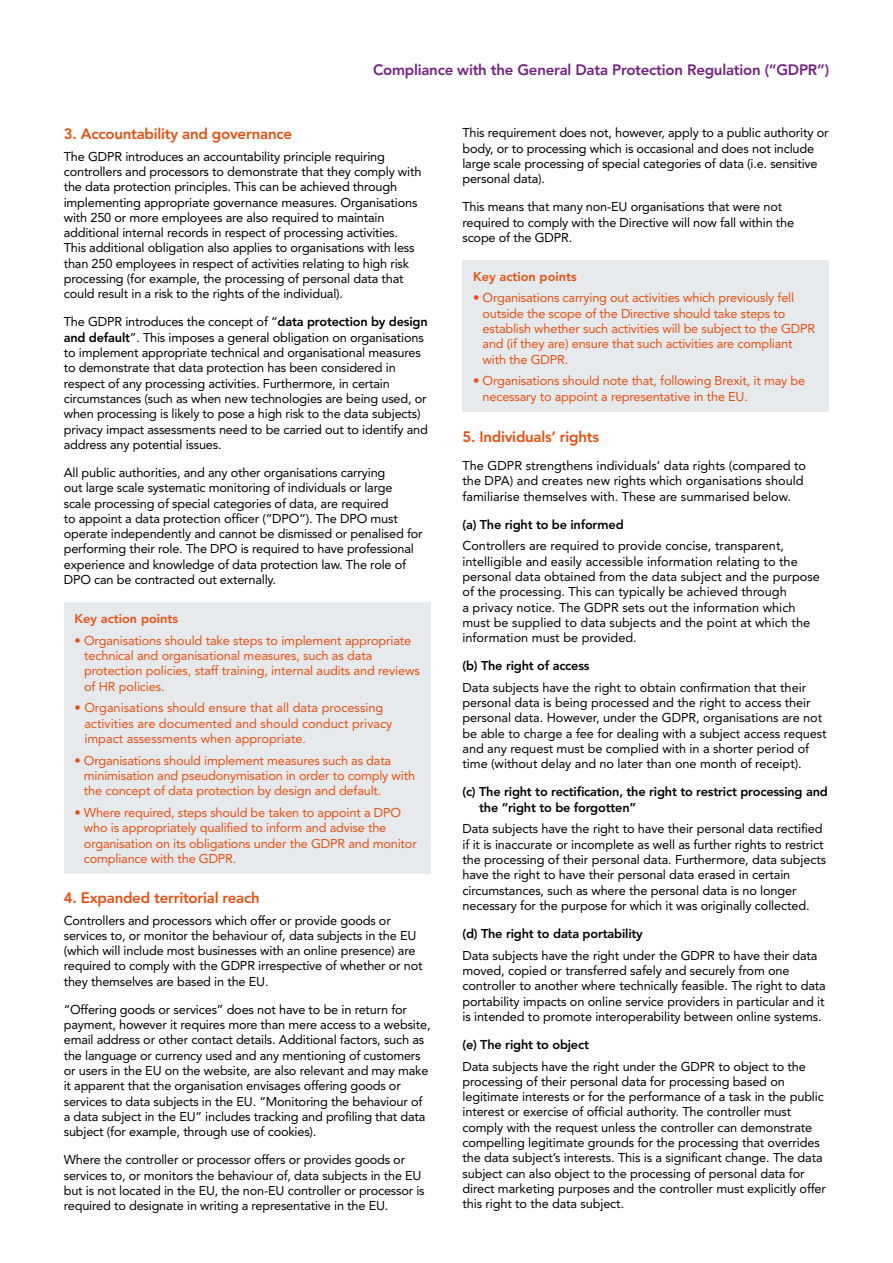
<style>
.page{position:relative;width:893px;height:1263px;background:#fff}
.page>*{position:absolute;margin:0;border:0;box-sizing:border-box;transform-origin:0 0}
.t1{font:800 15px "Avenir";letter-spacing:-.015em;color:#e94e0f}
.t2{font:800 15px "Avenir";letter-spacing:-.015em;color:#742281}
.t3{font:12.75px/15.3px "Avenir";letter-spacing:-.015em;color:#000}
.t4{font:12.75px/15.3px "Avenir";letter-spacing:-.015em;color:#e94e0f}
.t5{font:800 12.75px/15.3px "Avenir";letter-spacing:-.015em;color:#000}
.t6{font:800 12.75px "Avenir";color:#e94e0f}
.s1{font-weight:800}
</style>
<div class="page">
<div style="left:64px;top:603px;width:367px;height:271px;background:#e6eaec"></div>
<div style="left:462px;top:260px;width:367px;height:151px;background:#e6eaec"></div>
<p class="t2" style="left:373px;top:61px;width:458px">Compliance with the General Data Protection Regulation (“GDPR”)</p>
<p class="t1" style="left:64px;top:125px;width:230px">3. Accountability and governance</p>
<p class="t3" style="left:64px;top:149px;width:359px">The GDPR introduces an accountability principle requiring controllers and processors to demonstrate that they comply with the data protection principles. This can be achieved through implementing appropriate governance measures. Organisations with 250 or more employees are also required to maintain additional internal records in respect of processing activities.<br>This additional obligation also applies to organisations with less than 250 employees in respect of activities relating to high risk processing (for example, the processing of personal data that could result in a risk to the rights of the individual).</p>
<p class="t3" style="left:64px;top:314px;width:366px">The GDPR introduces the concept of “<span class="s1">data protection by design and default</span>”. This imposes a general obligation on organisations to implement appropriate technical and organisational measures to demonstrate that data protection has been considered in respect of any processing activities. Furthermore, in certain circumstances (such as when new technologies are being used, or when processing is likely to pose a high risk to the data subjects) privacy impact assessments need to be carried out to identify and address any potential issues.</p>
<p class="t3" style="left:64px;top:465px;width:360px">All public authorities, and any other organisations carrying<br>out large scale systematic monitoring of individuals or large scale processing of special categories of data, are required<br>to appoint a data protection officer (“DPO”). The DPO must operate independently and cannot be dismissed or penalised for performing their role. The DPO is required to have professional experience and knowledge of data protection law. The role of DPO can be contracted out externally.</p>
<p class="t6" style="left:74px;top:611px;width:105px">Key action points</p>
<p class="t4" style="left:84px;top:633px;width:337px;text-indent:-10px">• Organisations should take steps to implement appropriate technical and organisational measures, such as data protection policies, staff training, internal audits and reviews of HR policies.</p>
<p class="t4" style="left:84px;top:700px;width:310px;text-indent:-10px">• Organisations should ensure that all data processing activities are documented and should conduct privacy impact assessments when appropriate.</p>
<p class="t4" style="left:84px;top:753px;width:333px;text-indent:-10px">• Organisations should implement measures such as data minimisation and pseudonymisation in order to comply with the concept of data protection by design and default.</p>
<p class="t4" style="left:84px;top:805px;width:334px;text-indent:-10px">• Where required, steps should be taken to appoint a DPO who is appropriately qualified to inform and advise the organisation on its obligations under the GDPR and monitor compliance with the GDPR.</p>
<p class="t1" style="left:64px;top:889px;width:197px">4. Expanded territorial reach</p>
<p class="t3" style="left:64px;top:912px;width:360px">Controllers and processors which offer or provide goods or services to, or monitor the behaviour of, data subjects in the EU (which will include most businesses with an online presence) are required to comply with the GDPR irrespective of whether or not they themselves are based in the EU.</p>
<p class="t3" style="left:64px;top:1002px;width:368px">“Offering goods or services” does not have to be in return for payment, however it requires more than mere access to a website, email address or other contact details. Additional factors, such as the language or currency used and any mentioning of customers or users in the EU on the website, are also relevant and may make it apparent that the organisation envisages offering goods or services to data subjects in the EU. “Monitoring the behaviour of a data subject in the EU” includes tracking and profiling that data subject (for example, through use of cookies).</p>
<p class="t3" style="left:64px;top:1152px;width:362px">Where the controller or processor offers or provides goods or services to, or monitors the behaviour of, data subjects in the EU but is not located in the EU, the non-EU controller or processor is required to designate in writing a representative in the EU.</p>
<p class="t3" style="left:462px;top:125px;width:368px">This requirement does not, however, apply to a public authority or body, or to processing which is occasional and does not include large scale processing of special categories of data (i.e. sensitive personal data).</p>
<p class="t3" style="left:462px;top:199px;width:333px">This means that many non-EU organisations that were not required to comply with the Directive will now fall within the scope of the GDPR.</p>
<p class="t6" style="left:473px;top:269px;width:105px">Key action points</p>
<p class="t4" style="left:483px;top:290px;width:334px;text-indent:-10px">• Organisations carrying out activities which previously fell outside the scope of the Directive should take steps to establish whether such activities will be subject to the GDPR and (if they are) ensure that such activities are compliant with the GDPR.</p>
<p class="t4" style="left:483px;top:373px;width:324px;text-indent:-10px">• Organisations should note that, following Brexit, it may be necessary to appoint a representative in the EU.</p>
<p class="t1" style="left:462px;top:428px;width:138px">5. Individuals’ rights</p>
<p class="t3" style="left:462px;top:458px;width:345px">The GDPR strengthens individuals’ data rights (compared to the DPA) and creates new rights which organisations should familiarise themselves with. These are summarised below.</p>
<p class="t5" style="left:462px;top:516px;width:163px">(a) The right to be informed</p>
<p class="t3" style="left:462px;top:538px;width:359px">Controllers are required to provide concise, transparent, intelligible and easily accessible information relating to the personal data obtained from the data subject and the purpose of the processing. This can typically be achieved through<br>a privacy notice. The GDPR sets out the information which must be supplied to data subjects and the point at which the information must be provided.</p>
<p class="t5" style="left:462px;top:658px;width:129px">(b) The right of access</p>
<p class="t3" style="left:462px;top:680px;width:366px">Data subjects have the right to obtain confirmation that their personal data is being processed and the right to access their personal data. However, under the GDPR, organisations are not be able to charge a fee for dealing with a subject access request and any request must be complied with in a shorter period of time (without delay and no later than one month of receipt).</p>
<p class="t5" style="left:479px;top:784px;width:350px;text-indent:-17px">(c) The right to rectification, the right to restrict processing and the “right to be forgotten”</p>
<p class="t3" style="left:462px;top:821px;width:365px">Data subjects have the right to have their personal data rectified if it is inaccurate or incomplete as well as further rights to restrict the processing of their personal data. Furthermore, data subjects have the right to have their personal data erased in certain circumstances, such as where the personal data is no longer necessary for the purpose for which it was originally collected.</p>
<p class="t5" style="left:462px;top:926px;width:182px">(d) The right to data portability</p>
<p class="t3" style="left:462px;top:947px;width:365px">Data subjects have the right under the GDPR to have their data moved, copied or transferred safely and securely from one controller to another where technically feasible. The right to data portability impacts on online service providers in particular and it is intended to promote interoperability between online systems.</p>
<p class="t5" style="left:462px;top:1037px;width:128px">(e) The right to object</p>
<p class="t3" style="left:462px;top:1058px;width:365px">Data subjects have the right under the GDPR to object to the processing of their personal data for processing based on legitimate interests or for the performance of a task in the public interest or exercise of official authority. The controller must comply with the request unless the controller can demonstrate compelling legitimate grounds for the processing that overrides the data subject’s interests. This is a significant change. The data subject can also object to the processing of personal data for direct marketing purposes and the controller must explicitly offer this right to the data subject.</p>
</div>
